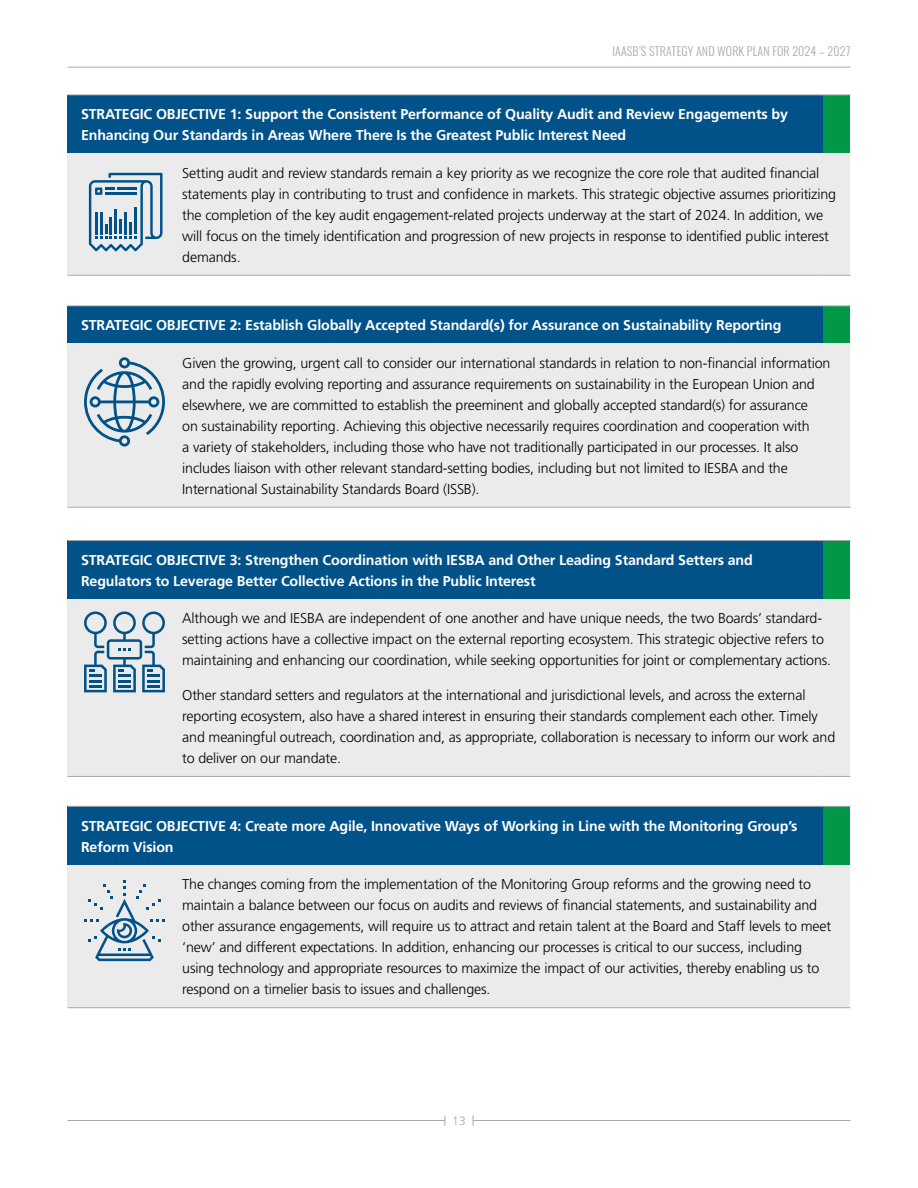
<style>
.page{position:relative;width:918px;height:1188px;background:#fff}
.page>*{position:absolute;margin:0;border:0;box-sizing:border-box;transform-origin:0 0}
.t1{font:300 14.25px/21px "Frutiger LT Std";letter-spacing:-.01em;color:#000}
.t2{font:700 14.25px/21px "Frutiger LT Std";letter-spacing:-.01em;color:#fff}
.t3{font:300 12px "Oswald";letter-spacing:.01em;color:#a7a9ac}
.t4{font:300 12px "Frutiger LT Std";color:#a7a9ac}
</style>
<div class="page">
<hr style="left:68px;top:1120px;width:782px;height:1px;background:#a7a9ac">
<hr style="left:68px;top:67px;width:782px;height:1px;background:#a7a9ac">
<div style="left:445px;top:1115px;width:28px;height:11px;background:#fff"></div>
<div style="left:68px;top:541px;width:756px;height:58px;background:#005289"></div>
<div style="left:824px;top:541px;width:26px;height:58px;background:#009846"></div>
<div style="left:68px;top:599px;width:782px;height:177px;background:#ebebeb"></div>
<hr style="left:68px;top:540px;width:756px;height:1px;background:#a7a9ac">
<svg style="left:824px;top:540px;width:26px;height:1px"></svg>
<hr style="left:68px;top:776px;width:756px;height:1px;background:#a7a9ac">
<svg style="left:824px;top:776px;width:26px;height:1px"></svg>
<div style="left:68px;top:95px;width:756px;height:59px;background:#005289"></div>
<div style="left:824px;top:95px;width:26px;height:59px;background:#009846"></div>
<div style="left:68px;top:154px;width:782px;height:121px;background:#ebebeb"></div>
<hr style="left:68px;top:94px;width:756px;height:1px;background:#a7a9ac">
<svg style="left:824px;top:94px;width:26px;height:1px"></svg>
<hr style="left:68px;top:275px;width:756px;height:1px;background:#a7a9ac">
<svg style="left:824px;top:275px;width:26px;height:1px"></svg>
<div style="left:68px;top:306px;width:756px;height:38px;background:#005289"></div>
<div style="left:824px;top:306px;width:26px;height:38px;background:#009846"></div>
<div style="left:68px;top:344px;width:782px;height:163px;background:#ebebeb"></div>
<hr style="left:68px;top:305px;width:756px;height:1px;background:#a7a9ac">
<svg style="left:824px;top:305px;width:26px;height:1px"></svg>
<hr style="left:68px;top:507px;width:756px;height:1px;background:#a7a9ac">
<svg style="left:824px;top:507px;width:26px;height:1px"></svg>
<div style="left:68px;top:806px;width:756px;height:59px;background:#005289"></div>
<div style="left:824px;top:806px;width:26px;height:59px;background:#009846"></div>
<div style="left:68px;top:865px;width:782px;height:143px;background:#ebebeb"></div>
<hr style="left:68px;top:806px;width:756px;height:1px;background:#a7a9ac">
<svg style="left:824px;top:806px;width:26px;height:1px"></svg>
<hr style="left:68px;top:1007px;width:756px;height:1px;background:#a7a9ac">
<svg style="left:824px;top:1007px;width:26px;height:1px"></svg>
<svg style="left:84px;top:357px;width:81px;height:90px"></svg>
<svg style="left:89px;top:173px;width:74px;height:78px"></svg>
<svg style="left:84px;top:611px;width:81px;height:81px"></svg>
<svg style="left:84px;top:880px;width:81px;height:81px"></svg>
<p class="t3" style="left:613px;top:40px;width:239px">IAASB’S STRATEGY AND WORK PLAN FOR 2024 – 2027</p>
<p class="t2" style="left:81px;top:104px;width:708px">STRATEGIC OBJECTIVE 1: Support the Consistent Performance of Quality Audit and Review Engagements by<br>Enhancing Our Standards in Areas Where There Is the Greatest Public Interest Need</p>
<p class="t1" style="left:182px;top:163px;width:655px">Setting audit and review standards remain a key priority as we recognize the core role that audited financial statements play in contributing to trust and confidence in markets. This strategic objective assumes prioritizing the completion of the key audit engagement-related projects underway at the start of 2024. In addition, we will focus on the timely identification and progression of new projects in response to identified public interest demands.</p>
<p class="t2" style="left:81px;top:315px;width:702px">STRATEGIC OBJECTIVE 2: Establish Globally Accepted Standard(s) for Assurance on Sustainability Reporting</p>
<p class="t1" style="left:182px;top:353px;width:650px">Given the growing, urgent call to consider our international standards in relation to non-financial information and the rapidly evolving reporting and assurance requirements on sustainability in the European Union and elsewhere, we are committed to establish the preeminent and globally accepted standard(s) for assurance<br>on sustainability reporting. Achieving this objective necessarily requires coordination and cooperation with<br>a variety of stakeholders, including those who have not traditionally participated in our processes. It also includes liaison with other relevant standard-setting bodies, including but not limited to IESBA and the International Sustainability Standards Board (ISSB).</p>
<p class="t2" style="left:81px;top:549px;width:673px">STRATEGIC OBJECTIVE 3: Strengthen Coordination with IESBA and Other Leading Standard Setters and<br>Regulators to Leverage Better Collective Actions in the Public Interest</p>
<p class="t1" style="left:182px;top:608px;width:650px">Although we and IESBA are independent of one another and have unique needs, the two Boards’ standard&shy;setting actions have a collective impact on the external reporting ecosystem. This strategic objective refers to maintaining and enhancing our coordination, while seeking opportunities for joint or complementary actions.</p>
<p class="t1" style="left:182px;top:685px;width:655px">Other standard setters and regulators at the international and jurisdictional levels, and across the external reporting ecosystem, also have a shared interest in ensuring their standards complement each other. Timely and meaningful outreach, coordination and, as appropriate, collaboration is necessary to inform our work and to deliver on our mandate.</p>
<p class="t2" style="left:81px;top:815px;width:718px">STRATEGIC OBJECTIVE 4: Create more Agile, Innovative Ways of Working in Line with the Monitoring Group’s<br>Reform Vision</p>
<p class="t1" style="left:182px;top:874px;width:650px">The changes coming from the implementation of the Monitoring Group reforms and the growing need to maintain a balance between our focus on audits and reviews of financial statements, and sustainability and other assurance engagements, will require us to attract and retain talent at the Board and Staff levels to meet ‘new’ and different expectations. In addition, enhancing our processes is critical to our success, including using technology and appropriate resources to maximize the impact of our activities, thereby enabling us to respond on a timelier basis to issues and challenges.</p>
<p class="t4" style="left:452px;top:1114px;width:15px">13</p>
</div>
